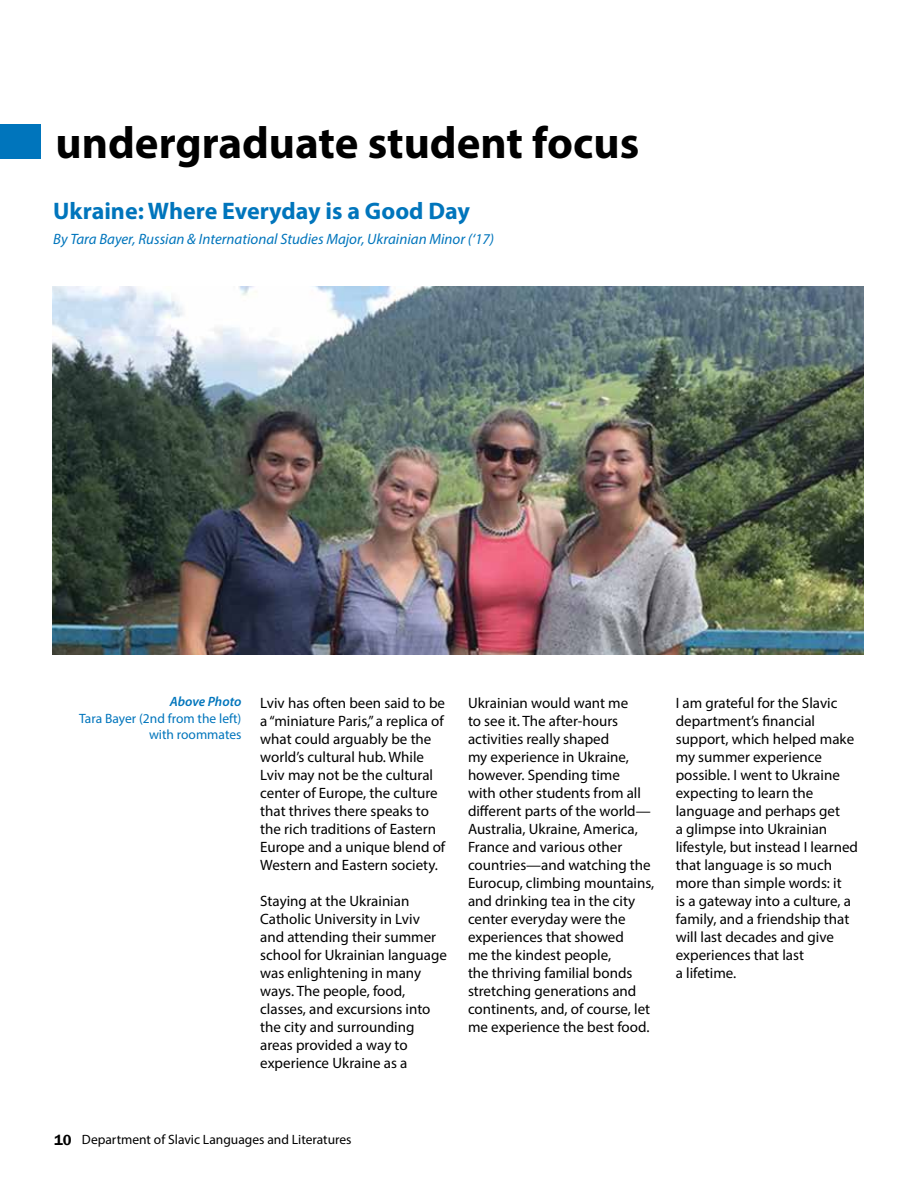
<style>
.page{position:relative;width:918px;height:1188px;background:#fff}
.page>*{position:absolute;margin:0;border:0;box-sizing:border-box;transform-origin:0 0}
.t1{font:700 45px "Myriad Pro";color:#000}
.t2{font:700 24px "Myriad Pro";color:#0075bc}
.t3{font:15px/18px "Myriad Pro";color:#000}
.t4{font:italic 15px "Myriad Pro";color:#0075bc}
.t5{font:13.5px "Myriad Pro";color:#000}
.t6{font:13.5px/16.2px "Myriad Pro";color:#0075bc;text-align:right}
.t7{font:italic 600 13.5px "Myriad Pro";color:#0075bc}
.s1{font-family:"Franklin Gothic";font-weight:600;font-size:15px}
</style>
<div class="page">
<div style="left:0;top:124px;width:40px;height:35px;background:#0075bc"></div>
<img style="left:52px;top:286px;width:812px;height:369px">
<h1 class="t1" style="left:56px;top:114px;width:585px">undergraduate student focus</h1>
<h2 class="t2" style="left:53px;top:195px;width:418px">Ukraine: Where Everyday is a Good Day</h2>
<p class="t4" style="left:53px;top:230px;width:442px">By Tara Bayer, Russian &amp; International Studies Major, Ukrainian Minor (‘17)</p>
<p class="t7" style="left:170px;top:693px;width:73px">Above Photo</p>
<p class="t6" style="left:79px;top:710px;width:164px">Tara Bayer (2nd from the left) with roommates</p>
<p class="t3" style="left:260px;top:693px;width:187px">Lviv has often been said to be a “miniature Paris,” a replica of what could arguably be the world’s cultural hub. While<br>Lviv may not be the cultural center of Europe, the culture that thrives there speaks to the rich traditions of Eastern<br>Europe and a unique blend of<br>Western and Eastern society.</p>
<p class="t3" style="left:260px;top:891px;width:188px">Staying at the Ukrainian<br>Catholic University in Lviv and attending their summer school for Ukrainian language was enlightening in many ways. The people, food, classes, and excursions into the city and surrounding areas provided a way to experience Ukraine as a</p>
<p class="t3" style="left:468px;top:693px;width:188px">Ukrainian would want me<br>to see it. The after-hours activities really shaped<br>my experience in Ukraine, however. Spending time<br>with other students from all different parts of the world—<br>Australia, Ukraine, America,<br>France and various other countries—and watching the<br>Eurocup, climbing mountains, and drinking tea in the city center everyday were the experiences that showed<br>me the kindest people,<br>the thriving familial bonds stretching generations and continents, and, of course, let me experience the best food.</p>
<p class="t3" style="left:676px;top:693px;width:184px">I am grateful for the Slavic department’s financial support, which helped make my summer experience possible. I went to Ukraine expecting to learn the language and perhaps get<br>a glimpse into Ukrainian lifestyle, but instead I learned that language is so much more than simple words: it<br>is a gateway into a culture, a family, and a friendship that will last decades and give experiences that last<br>a lifetime.</p>
<p class="t5" style="left:54px;top:1131px;width:299px"><span class="s1">10</span> Department of Slavic Languages and Literatures</p>
</div>
